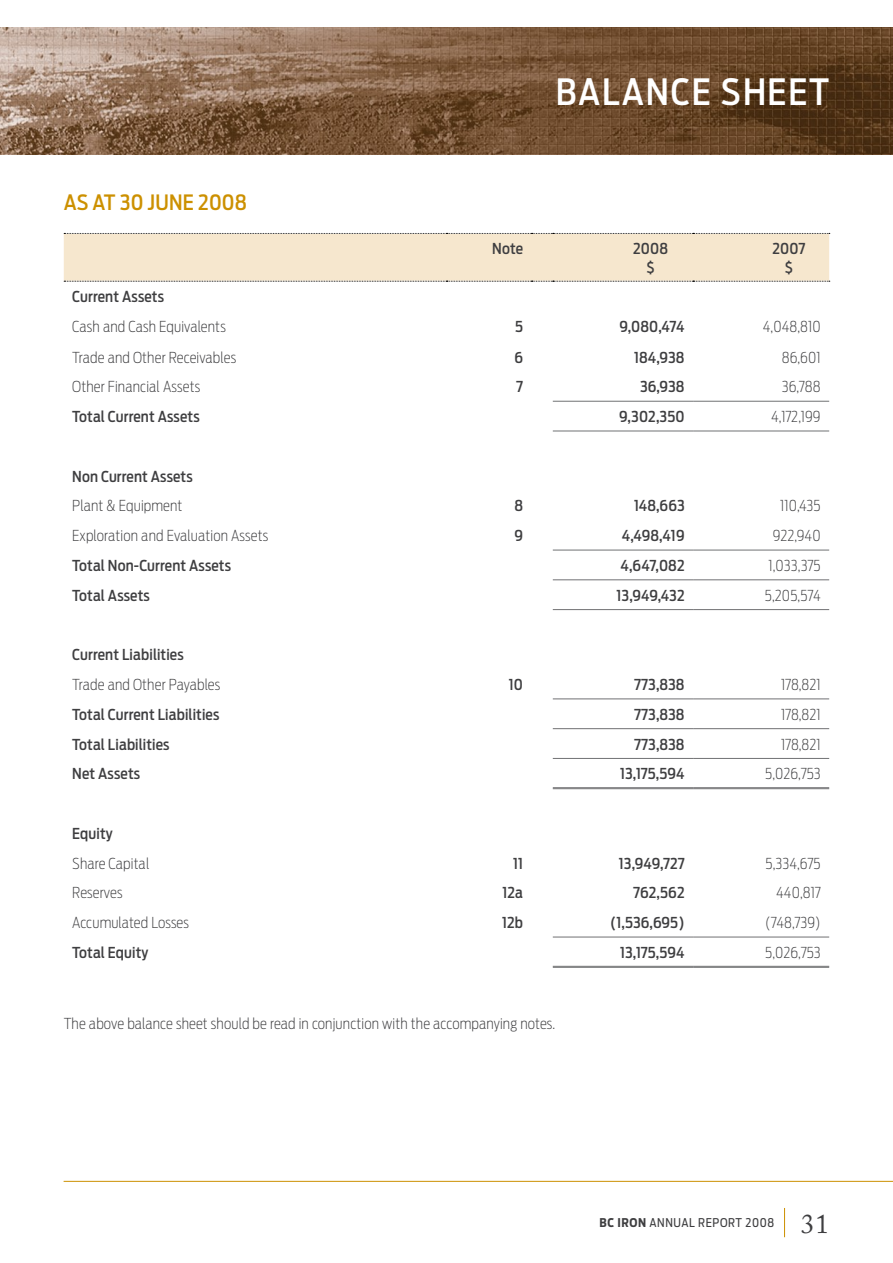
<style>
.page{position:relative;width:893px;height:1263px;background:#fff}
.page>*{position:absolute;margin:0;border:0;box-sizing:border-box;transform-origin:0 0}
.t1{font:500 36px "Antenna Cond";letter-spacing:.05em;color:#fff}
.t2{font:27px "Adobe Caslon Pro";color:#3e3e40}
.t3{font:500 21px "Antenna Cond";letter-spacing:.01em;color:#cc9000}
.t4{font:200 15px/29.7px "Antenna Cond";letter-spacing:.01em;color:#3e3e40}
.t5{font:500 15px/18.8px "Antenna Cond";letter-spacing:.01em;color:#3e3e40;text-align:center}
.t6{font:12px "Antenna Cond";letter-spacing:.05em;color:#3e3e40}
.s1{font-weight:500}
.s2{font-weight:200}
.s3{font-weight:700}
</style>
<div class="page">
<img style="left:0;top:27px;width:893px;height:128px">
<svg style="left:784px;top:1208px;width:1px;height:29px"></svg>
<hr style="left:64px;top:1181px;width:829px;height:1px;background:#cc9000">
<hr style="left:553px;top:401px;width:140px;height:1px;background:#707173">
<hr style="left:693px;top:401px;width:136px;height:1px;background:#707173">
<hr style="left:553px;top:580px;width:140px;height:1px;background:#707173">
<hr style="left:693px;top:580px;width:136px;height:1px;background:#707173">
<hr style="left:553px;top:699px;width:140px;height:1px;background:#707173">
<hr style="left:693px;top:699px;width:136px;height:1px;background:#707173">
<hr style="left:553px;top:728px;width:140px;height:1px;background:#707173">
<hr style="left:693px;top:728px;width:136px;height:1px;background:#707173">
<hr style="left:553px;top:966px;width:140px;height:1px;background:#707173">
<hr style="left:553px;top:967px;width:140px;height:1px;background:#707173">
<hr style="left:693px;top:966px;width:136px;height:1px;background:#707173">
<hr style="left:693px;top:967px;width:136px;height:1px;background:#707173">
<hr style="left:553px;top:937px;width:140px;height:1px;background:#707173">
<hr style="left:693px;top:937px;width:136px;height:1px;background:#707173">
<hr style="left:553px;top:787px;width:140px;height:1px;background:#707173">
<hr style="left:553px;top:788px;width:140px;height:1px;background:#707173">
<hr style="left:693px;top:787px;width:136px;height:1px;background:#707173">
<hr style="left:693px;top:788px;width:136px;height:1px;background:#707173">
<hr style="left:553px;top:758px;width:140px;height:1px;background:#707173">
<hr style="left:693px;top:758px;width:136px;height:1px;background:#707173">
<hr style="left:553px;top:609px;width:140px;height:1px;background:#707173">
<hr style="left:693px;top:609px;width:136px;height:1px;background:#707173">
<hr style="left:553px;top:550px;width:140px;height:1px;background:#707173">
<hr style="left:693px;top:550px;width:136px;height:1px;background:#707173">
<hr style="left:553px;top:431px;width:140px;height:1px;background:#707173">
<hr style="left:693px;top:431px;width:136px;height:1px;background:#707173">
<div style="left:64px;top:233px;width:766px;height:49px;background:#f6e7ce"></div>
<p class="t3" style="left:64px;top:189px;width:185px">As at 30 june 2008</p>
<p class="t4" style="left:72px;top:281px;width:155px;line-height:30.3px"><span class="s1">Current Assets<br></span>Cash and Cash Equivalents</p>
<p class="t1" style="left:556px;top:71px;width:45px">Bala</p>
<p class="t1" style="left:646px;top:71px;width:185px">nce sheet</p>
<p class="t5" style="left:492px;top:239px;width:32px">Note</p>
<p class="t5" style="left:633px;top:239px;width:36px">2008 $</p>
<p class="t5" style="left:772px;top:239px;width:34px">2007 $</p>
<p class="t5" style="left:515px;top:318px;width:9px">5</p>
<p class="t5" style="left:619px;top:318px;width:67px">9,080,474</p>
<p class="t4" style="left:763px;top:312px;width:59px">4,048,810</p>
<p class="t4" style="left:72px;top:342px;width:165px">Trade and Other Receivables</p>
<p class="t5" style="left:514px;top:348px;width:10px">6</p>
<p class="t5" style="left:634px;top:348px;width:52px">184,938</p>
<p class="t4" style="left:782px;top:342px;width:40px">86,601</p>
<p class="t4" style="left:72px;top:372px;width:129px">Other Financial Assets</p>
<p class="t5" style="left:516px;top:378px;width:8px">7</p>
<p class="t5" style="left:640px;top:378px;width:46px">36,938</p>
<p class="t4" style="left:782px;top:372px;width:41px">36,788</p>
<p class="t5" style="left:72px;top:407px;width:129px">Total Current Assets</p>
<p class="t5" style="left:619px;top:407px;width:67px">9,302,350</p>
<p class="t4" style="left:771px;top:402px;width:51px">4,172,199</p>
<p class="t5" style="left:72px;top:461px;width:122px;line-height:29.7px;text-align:left">Non Current Assets<br><span class="s2">Plant &amp; Equipment</span></p>
<p class="t5" style="left:514px;top:497px;width:10px">8</p>
<p class="t5" style="left:634px;top:497px;width:52px">148,663</p>
<p class="t4" style="left:780px;top:491px;width:42px">110,435</p>
<p class="t4" style="left:72px;top:521px;width:198px">Exploration and Evaluation Assets</p>
<p class="t5" style="left:514px;top:526px;width:10px">9</p>
<p class="t5" style="left:622px;top:526px;width:64px">4,498,419</p>
<p class="t4" style="left:773px;top:521px;width:49px">922,940</p>
<p class="t5" style="left:72px;top:556px;width:160px">Total Non-Current Assets</p>
<p class="t5" style="left:621px;top:556px;width:66px">4,647,082</p>
<p class="t4" style="left:768px;top:551px;width:54px">1,033,375</p>
<p class="t5" style="left:72px;top:586px;width:79px">Total Assets</p>
<p class="t5" style="left:617px;top:586px;width:70px">13,949,432</p>
<p class="t4" style="left:765px;top:580px;width:57px">5,205,574</p>
<p class="t4" style="left:72px;top:640px;width:150px"><span class="s1">Current Liabilities<br></span>Trade and Other Payables</p>
<p class="t5" style="left:509px;top:675px;width:16px">10</p>
<p class="t5" style="left:634px;top:675px;width:52px">773,838</p>
<p class="t4" style="left:781px;top:670px;width:41px">178,821</p>
<p class="t5" style="left:72px;top:705px;width:149px">Total Current Liabilities</p>
<p class="t5" style="left:634px;top:705px;width:52px">773,838</p>
<p class="t4" style="left:781px;top:699px;width:41px">178,821</p>
<p class="t5" style="left:72px;top:735px;width:99px">Total Liabilities</p>
<p class="t5" style="left:634px;top:735px;width:52px">773,838</p>
<p class="t4" style="left:781px;top:729px;width:41px">178,821</p>
<p class="t5" style="left:72px;top:764px;width:69px">Net Assets</p>
<p class="t5" style="left:620px;top:764px;width:66px">13,175,594</p>
<p class="t4" style="left:765px;top:759px;width:57px">5,026,753</p>
<p class="t4" style="left:72px;top:818px;width:79px"><span class="s1">Equity<br></span>Share Capital</p>
<p class="t5" style="left:513px;top:854px;width:11px">11</p>
<p class="t5" style="left:619px;top:854px;width:67px">13,949,727</p>
<p class="t4" style="left:765px;top:848px;width:57px">5,334,675</p>
<p class="t4" style="left:72px;top:878px;width:52px">Reserves</p>
<p class="t5" style="left:503px;top:883px;width:22px">12a</p>
<p class="t5" style="left:633px;top:883px;width:53px">762,562</p>
<p class="t4" style="left:776px;top:878px;width:46px">440,817</p>
<p class="t4" style="left:72px;top:908px;width:118px">Accumulated Losses</p>
<p class="t5" style="left:502px;top:913px;width:22px">12b</p>
<p class="t5" style="left:610px;top:913px;width:76px">(1,536,695)</p>
<p class="t4" style="left:765px;top:908px;width:57px">(748,739)</p>
<p class="t5" style="left:72px;top:943px;width:78px">Total Equity</p>
<p class="t5" style="left:620px;top:943px;width:66px">13,175,594</p>
<p class="t4" style="left:765px;top:938px;width:57px">5,026,753</p>
<p class="t4" style="left:64px;top:1009px;width:493px">The above balance sheet should be read in conjunction with the accompanying notes.</p>
<p class="t6" style="left:599px;top:1216px;width:176px"><span class="s3">BC IRON</span> ANNUAL REPORT 2008</p>
<p class="t2" style="left:801px;top:1207px;width:30px">31</p>
</div>
